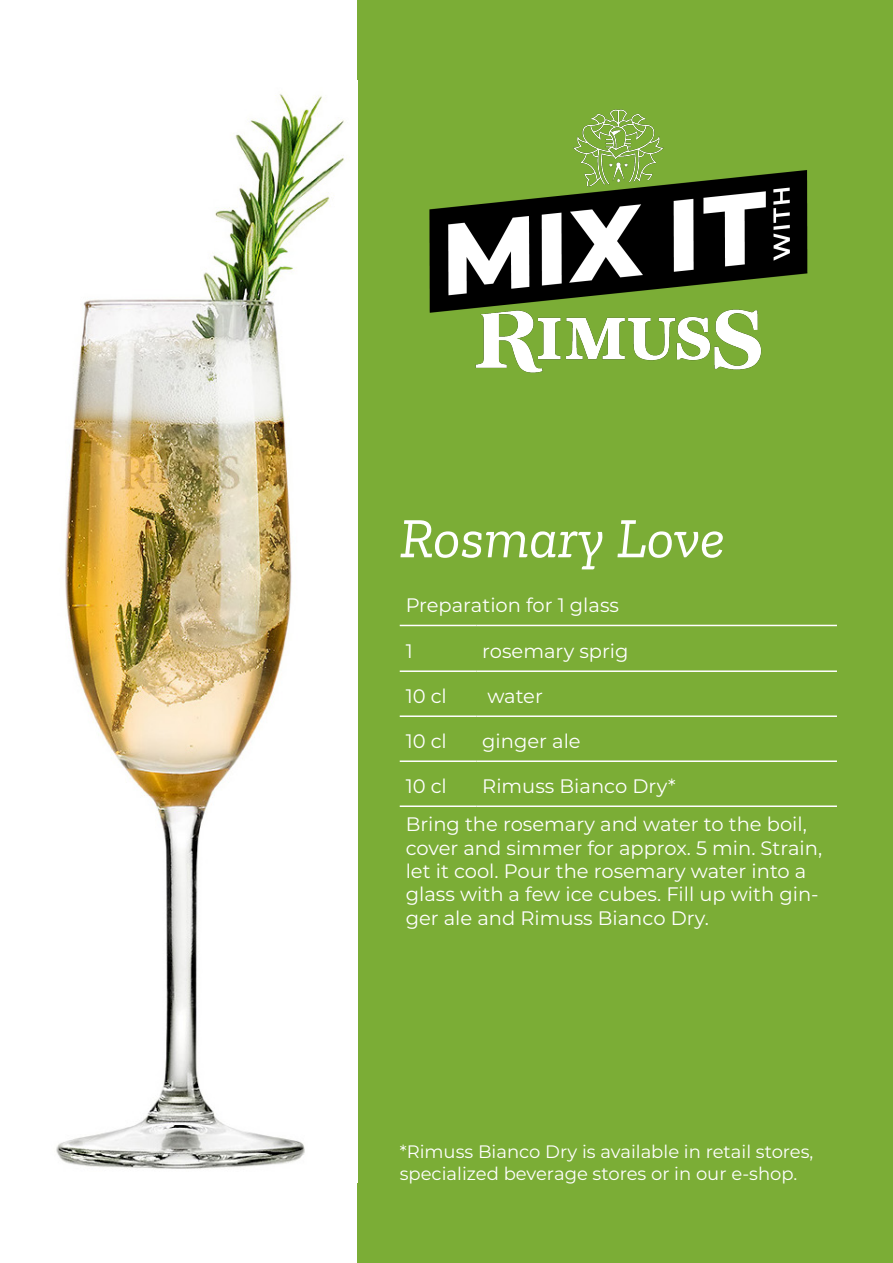
<style>
.page{position:relative;width:893px;height:1263px;background:#fff}
.page>*{position:absolute;margin:0;border:0;box-sizing:border-box;transform-origin:0 0}
.t1{font:italic 57px "Zilla Slab";color:#fff}
.t2{font:19.5px/23.4px "Montserrat";color:#fff}
.t3{font:18px/21.6px "Montserrat";color:#fff}
</style>
<div class="page">
<div style="left:358px;top:0;width:535px;height:1263px;background:#7bad36"></div>
<img style="left:56px;top:93px;width:288px;height:1076px">
<img style="left:429px;top:109px;width:379px;height:264px">
<hr style="left:400px;top:715px;width:76px;height:2px;background:#fff">
<hr style="left:476px;top:715px;width:361px;height:2px;background:#fff">
<hr style="left:400px;top:760px;width:76px;height:2px;background:#fff">
<hr style="left:476px;top:760px;width:361px;height:2px;background:#fff">
<hr style="left:400px;top:670px;width:76px;height:2px;background:#fff">
<hr style="left:476px;top:670px;width:361px;height:2px;background:#fff">
<hr style="left:400px;top:805px;width:76px;height:2px;background:#fff">
<hr style="left:476px;top:805px;width:361px;height:2px;background:#fff">
<hr style="left:400px;top:625px;width:76px;height:1px;background:#fff">
<hr style="left:476px;top:625px;width:361px;height:1px;background:#fff">
<p class="t1" style="left:400px;top:507px;width:327px">Rosmary Love</p>
<p class="t2" style="left:406px;top:593px;width:215px">Preparation for 1 glass</p>
<p class="t2" style="left:406px;top:639px;width:9px">1</p>
<p class="t2" style="left:482px;top:639px;width:148px">rosemary sprig</p>
<p class="t2" style="left:406px;top:684px;width:43px">10 cl</p>
<p class="t2" style="left:487px;top:684px;width:57px">water</p>
<p class="t2" style="left:406px;top:729px;width:43px">10 cl</p>
<p class="t2" style="left:482px;top:729px;width:100px">ginger ale</p>
<p class="t2" style="left:406px;top:774px;width:43px">10 cl</p>
<p class="t2" style="left:482px;top:774px;width:195px">Rimuss Bianco Dry*</p>
<p class="t2" style="left:406px;top:812px;width:418px">Bring the rosemary and water to the boil, cover and simmer for approx. 5 min. Strain, let it cool. Pour the rosemary water into a glass with a few ice cubes. Fill up with gin&shy;ger ale and Rimuss Bianco Dry.</p>
<p class="t3" style="left:400px;top:1140px;width:415px">*Rimuss Bianco Dry is available in retail stores, specialized beverage stores or in our e-shop.</p>
</div>
